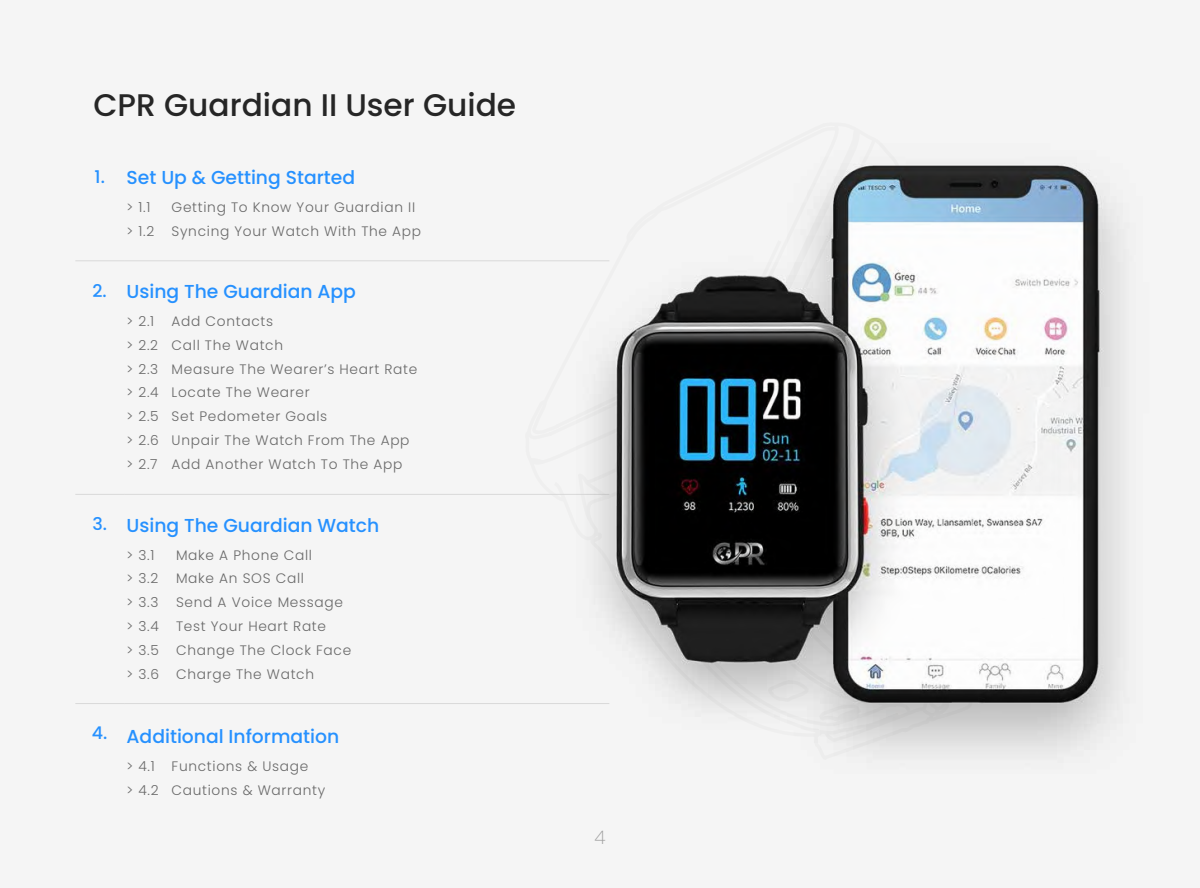
<style>
.page{position:relative;width:1200px;height:888px;background:#f5f5f5}
.page>*{position:absolute;margin:0;border:0;box-sizing:border-box;transform-origin:0 0}
.t1{font:500 31.25px "Poppins";color:#262626}
.t2{font:500 18.75px "Poppins";color:#2691ff}
.t3{font:200 18.75px "Poppins";color:#9e9e9e}
.t4{font:300 13.75px/23.8px "Poppins";letter-spacing:.05em;color:#696969}
.s1{font-size:17.5px}
</style>
<div class="page">
<hr style="left:75px;top:261px;width:49px;height:1px;background:#d9d9d9">
<hr style="left:124px;top:261px;width:485px;height:1px;background:#d9d9d9">
<hr style="left:75px;top:494px;width:49px;height:1px;background:#d9d9d9">
<hr style="left:124px;top:494px;width:485px;height:1px;background:#d9d9d9">
<hr style="left:75px;top:703px;width:49px;height:1px;background:#d9d9d9">
<hr style="left:124px;top:703px;width:485px;height:1px;background:#d9d9d9">
<img style="left:556px;top:163px;width:568px;height:591px">
<h1 class="t1" style="left:94px;top:87px;width:424px">CPR Guardian II User Guide</h1>
<h2 class="t2" style="left:95px;top:166px;width:262px"><span class="s1">1.</span> Set Up &amp; Getting Started</h2>
<p class="t4" style="left:127px;top:195px;width:25px">&gt; 1.1</p>
<p class="t4" style="left:172px;top:195px;width:245px">Getting To Know Your Guardian II</p>
<p class="t4" style="left:127px;top:219px;width:29px">&gt; 1.2</p>
<p class="t4" style="left:172px;top:219px;width:251px">Syncing Your Watch With The App</p>
<h2 class="t2" style="left:93px;top:280px;width:265px"><span class="s1">2.</span> Using The Guardian App</h2>
<p class="t4" style="left:127px;top:309px;width:29px">&gt; 2.1</p>
<p class="t4" style="left:127px;top:309px;width:292px;text-indent:45px">Add Contacts<br>&gt; 2.2 Call The Watch<br>&gt; 2.3 Measure The Wearer’s Heart Rate &gt; 2.4 Locate The Wearer<br>&gt; 2.5 Set Pedometer Goals<br>&gt; 2.6 Unpair The Watch From The App &gt; 2.7 Add Another Watch To The App</p>
<h2 class="t2" style="left:92px;top:514px;width:288px"><span class="s1">3.</span> Using The Guardian Watch</h2>
<p class="t4" style="left:127px;top:543px;width:29px">&gt; 3.1</p>
<p class="t4" style="left:176px;top:543px;width:138px">Make A Phone Call</p>
<p class="t4" style="left:127px;top:567px;width:33px">&gt; 3.2</p>
<p class="t4" style="left:176px;top:567px;width:130px">Make An SOS Call</p>
<p class="t4" style="left:127px;top:590px;width:33px">&gt; 3.3</p>
<p class="t4" style="left:176px;top:590px;width:169px">Send A Voice Message</p>
<p class="t4" style="left:127px;top:614px;width:34px">&gt; 3.4</p>
<p class="t4" style="left:127px;top:614px;width:226px;text-indent:49px">Test Your Heart Rate<br>&gt; 3.5 Change The Clock Face &gt; 3.6 Charge The Watch</p>
<h2 class="t2" style="left:92px;top:725px;width:249px"><sup>4.</sup> Additional Information</h2>
<p class="t4" style="left:127px;top:754px;width:200px">&gt; 4.1 Functions &amp; Usage<br>&gt; 4.2 Cautions &amp; Warranty</p>
<h2 class="t3" style="left:594px;top:826px;width:13px">4</h2>
</div>
